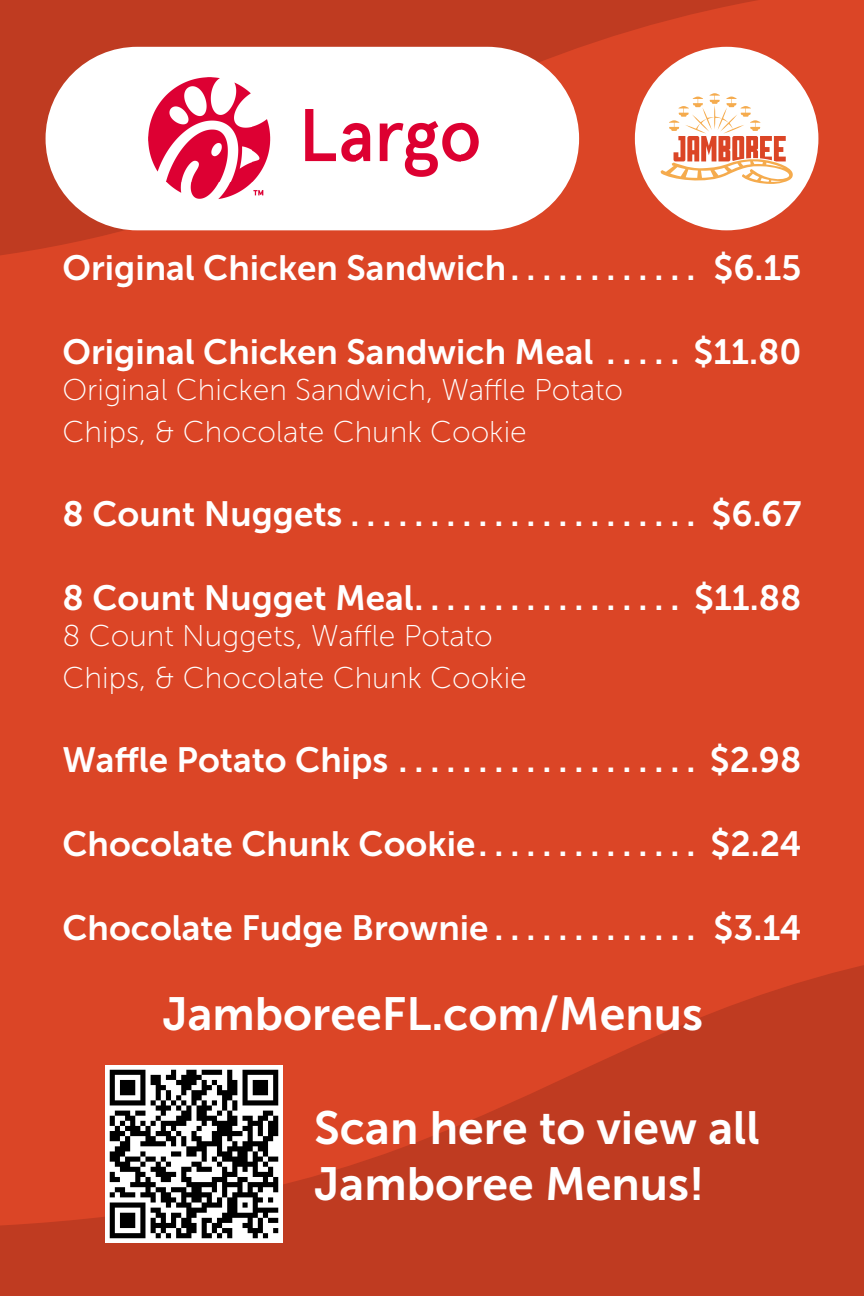
<style>
.page{position:relative;width:864px;height:1296px;background:#db4526}
.page>*{position:absolute;margin:0;border:0;box-sizing:border-box;transform-origin:0 0}
.t1{font:46.4px/55.6px "Museo Sans 700";color:#fff}
.t2{font:35px "Museo Sans 700";color:#fff}
.t3{font:30px "Museo Sans 100";color:#fff}
</style>
<div class="page">
<svg style="left:0;top:965px;width:864px;height:331px;fill:#bf3b21"></svg>
<svg style="left:0;top:0;width:819px;height:256px"></svg>
<div style="left:46px;top:47px;width:533px;height:183px;background:#fff;border-radius:92px"></div>
<div style="left:635px;top:47px;width:183px;height:183px;background:#fff;border-radius:92px"></div>
<svg style="left:661px;top:93px;width:132px;height:91px"></svg>
<img style="left:106px;top:1066px;width:177px;height:176px">
<img style="left:148px;top:78px;width:330px;height:121px">
<p class="t2" style="left:63px;top:248px;width:740px">Original Chicken Sandwich. . . . . . . . . . . . $6.15</p>
<p class="t2" style="left:63px;top:332px;width:740px">Original Chicken Sandwich Meal . . . . . $11.80</p>
<p class="t3" style="left:63px;top:374px;width:562px">Original Chicken Sandwich, Waffle Potato</p>
<p class="t3" style="left:63px;top:416px;width:466px">Chips, &amp; Chocolate Chunk Cookie</p>
<p class="t2" style="left:63px;top:494px;width:740px">8 Count Nuggets...................... $6.67</p>
<p class="t2" style="left:63px;top:578px;width:740px">8 Count Nugget Meal. . . . . . . . . . . . . . . . . $11.88</p>
<p class="t3" style="left:63px;top:620px;width:432px">8 Count Nuggets, Waffle Potato</p>
<p class="t3" style="left:63px;top:662px;width:466px">Chips, &amp; Chocolate Chunk Cookie</p>
<p class="t2" style="left:63px;top:740px;width:740px">Waffle Potato Chips................... $2.98</p>
<p class="t2" style="left:63px;top:824px;width:740px">Chocolate Chunk Cookie. . . . . . . . . . . . . . $2.24</p>
<p class="t2" style="left:63px;top:908px;width:740px">Chocolate Fudge Brownie . . . . . . . . . . . . . $3.14</p>
<h1 class="t1" style="left:162px;top:986px;width:542px">JamboreeFL.com/Menus</h1>
<h1 class="t1" style="left:314px;top:1100px;width:447px">Scan here to view all<br>Jamboree Menus!</h1>
</div>
